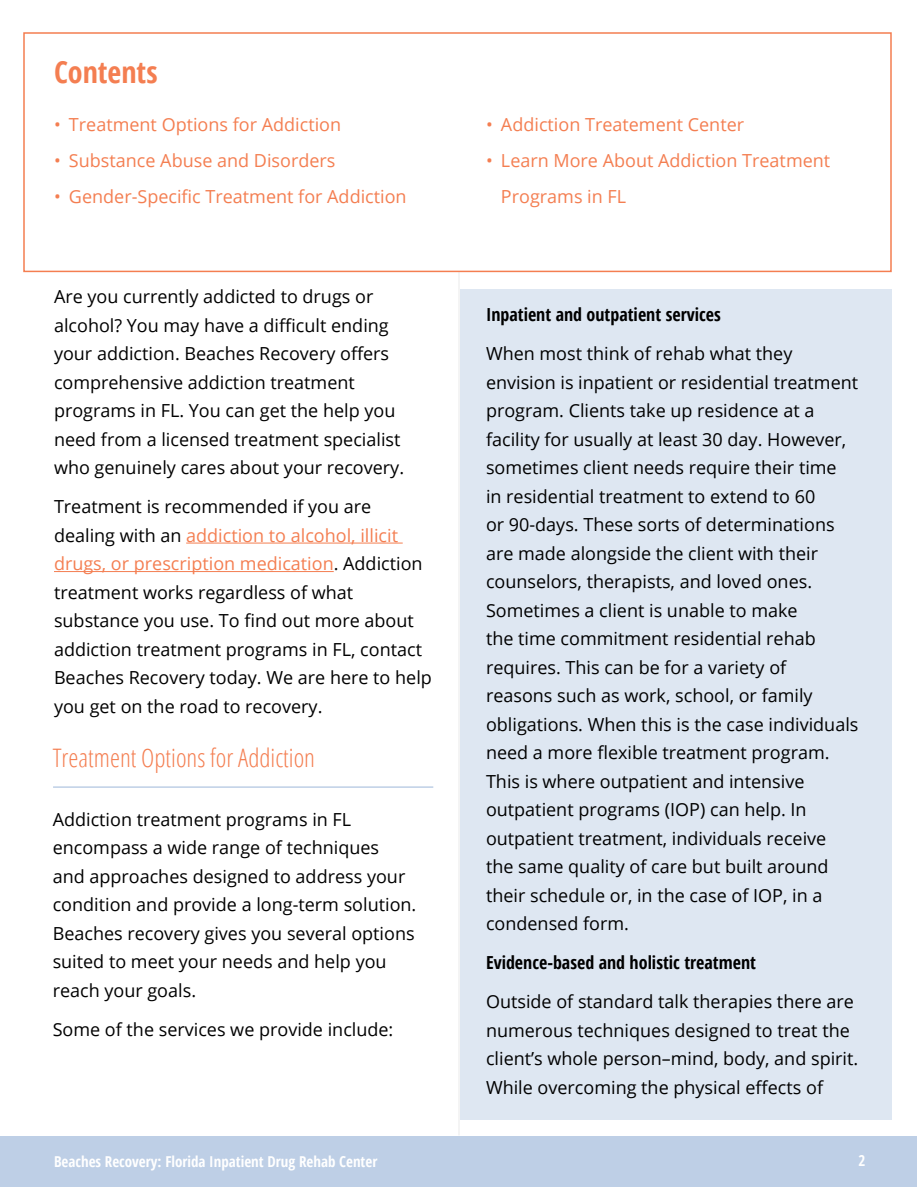
<style>
.page{position:relative;width:918px;height:1188px;background:#fff}
.page>*{position:absolute;margin:0;border:0;box-sizing:border-box;transform-origin:0 0}
.t1{font:700 condensed 30px "Open Sans";color:#f47e51}
.t2{font:300 condensed 25.5px "Open Sans";color:#f47e51}
.t3{font:18px/28.5px "Open Sans";color:#000}
.t4{font:18px/36px "Open Sans";color:#f47e51}
.t5{font:700 condensed 18px "Open Sans";color:#000}
.t6{font:700 condensed 15px "Open Sans";color:#fff}
.s1{color:#f47e51}
</style>
<div class="page">
<div style="left:1px;top:1136px;width:916px;height:51px;background:#becfe6"></div>
<hr style="left:458px;top:54px;width:2px;height:1082px;background:#000">
<div style="left:23px;top:32px;width:869px;height:240px;background:#fff;border:2px solid #f47e51"></div>
<hr style="left:186px;top:543px;width:217px;height:1px;background:#f47e51">
<hr style="left:54px;top:571px;width:280px;height:1px;background:#f47e51">
<hr style="left:53px;top:786px;width:380px;height:2px;background:#becfe6">
<div style="left:460px;top:289px;width:432px;height:831px;background:#dee7f2"></div>
<h1 class="t1" style="left:54px;top:51px;width:105px">Contents</h1>
<p class="t4" style="left:54px;top:106px;width:289px">• Treatment Options for Addiction</p>
<p class="t4" style="left:54px;top:142px;width:283px">• Substance Abuse and Disorders</p>
<p class="t4" style="left:54px;top:178px;width:354px">• Gender-Specific Treatment for Addiction</p>
<p class="t3" style="left:54px;top:282px;width:352px">Are you currently addicted to drugs or alcohol? You may have a difficult ending your addiction. Beaches Recovery offers comprehensive addiction treatment programs in FL. You can get the help you need from a licensed treatment specialist who genuinely cares about your recovery.</p>
<p class="t3" style="left:54px;top:492px;width:379px">Treatment is recommended if you are dealing with an <span class="s1">addiction to alcohol, illicit drugs, or prescription medication</span>. Addiction treatment works regardless of what substance you use. To find out more about addiction treatment programs in FL, contact Beaches Recovery today. We are here to help you get on the road to recovery.</p>
<h2 class="t2" style="left:53px;top:740px;width:264px">Treatment Options for Addiction</h2>
<p class="t3" style="left:53px;top:805px;width:365px">Addiction treatment programs in FL encompass a wide range of techniques<br>and approaches designed to address your condition and provide a long-term solution.<br>Beaches recovery gives you several options suited to meet your needs and help you reach your goals.</p>
<p class="t3" style="left:53px;top:1015px;width:342px">Some of the services we provide include:</p>
<p class="t4" style="left:486px;top:106px;width:260px">• Addiction Treatement Center</p>
<p class="t4" style="left:501px;top:142px;width:331px;text-indent:-15px">• Learn More About Addiction Treatment<br>Programs in FL</p>
<p class="t5" style="left:486px;top:302px;width:236px">Inpatient and outpatient services</p>
<p class="t3" style="left:486px;top:339px;width:374px">When most think of rehab what they envision is inpatient or residential treatment program. Clients take up residence at a facility for usually at least 30 day. However, sometimes client needs require their time<br>in residential treatment to extend to 60<br>or 90-days. These sorts of determinations are made alongside the client with their counselors, therapists, and loved ones.<br>Sometimes a client is unable to make<br>the time commitment residential rehab requires. This can be for a variety of<br>reasons such as work, school, or family obligations. When this is the case individuals need a more flexible treatment program.<br>This is where outpatient and intensive outpatient programs (IOP) can help. In outpatient treatment, individuals receive<br>the same quality of care but built around their schedule or, in the case of IOP, in a condensed form.</p>
<p class="t5" style="left:486px;top:950px;width:271px">Evidence-based and holistic treatment</p>
<p class="t3" style="left:486px;top:987px;width:374px">Outside of standard talk therapies there are numerous techniques designed to treat the client’s whole person–mind, body, and spirit.<br>While overcoming the physical effects of</p>
<p class="t6" style="left:54px;top:1152px;width:325px">Beaches Recovery: Florida Inpatient Drug Rehab Center</p>
<p class="t6" style="left:859px;top:1150px;width:8px">2</p>
</div>
